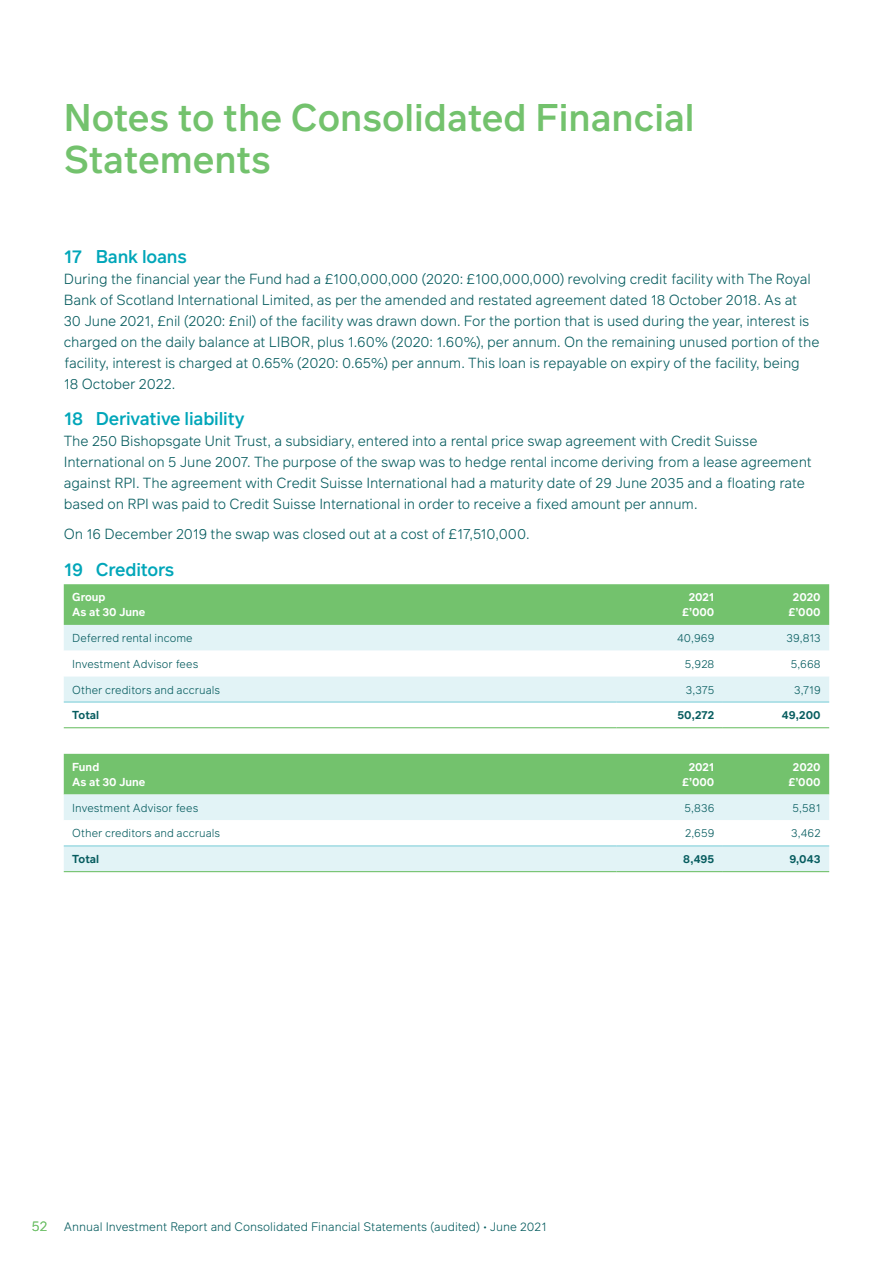
<style>
.page{position:relative;width:893px;height:1263px;background:#fff}
.page>*{position:absolute;margin:0;border:0;box-sizing:border-box;transform-origin:0 0}
.Page_header{font:500 37.5px/42px "Infra";color:#73c26d}
.sub_heading_level_2{font:500 18px "Infra";letter-spacing:-.01em;color:#00a6b9}
.Body_text{font:300 14.25px/21px "Infra";letter-spacing:-.01em;color:#065c5f}
.t1{font:300 12px "Infra";color:#065c5f}
.Table_text__l_a{font:300 11.25px "Infra";color:#065c5f}
.Table_Figs_Text__r_a{font:300 11.25px "Infra";letter-spacing:.01em;color:#065c5f}
.Table_Col_head_right{font:600 11.25px "Infra";color:#fff}
.Table_Col_head_left{font:600 11.25px "Infra";color:#fff}
.Table_Figs_Text__r_a-2{font:600 11.25px "Infra";letter-spacing:.01em;color:#065c5f}
.Table_text__l_a-2{font:600 11.25px "Infra";color:#065c5f}
.s1{font-size:13.5px;color:#73c26d}
</style>
<div class="page">
<div style="left:64px;top:584px;width:765px;height:41px;background:#73c26d"></div>
<div style="left:64px;top:625px;width:765px;height:26px;background:#e2f3f6"></div>
<svg style="left:64px;top:676px;width:765px;height:26px;background:#e0f2f5"></svg>
<hr style="left:64px;top:702px;width:553px;height:1px;background:#75cbd6">
<hr style="left:617px;top:702px;width:106px;height:1px;background:#75cbd6">
<hr style="left:723px;top:702px;width:106px;height:1px;background:#75cbd6">
<hr style="left:64px;top:727px;width:553px;height:1px;background:#73c26d">
<hr style="left:617px;top:727px;width:106px;height:1px;background:#73c26d">
<hr style="left:723px;top:727px;width:106px;height:1px;background:#73c26d">
<div style="left:64px;top:754px;width:765px;height:40px;background:#73c26d"></div>
<div style="left:64px;top:794px;width:765px;height:77px;background:#e2f3f6"></div>
<svg style="left:64px;top:820px;width:765px;height:25px"></svg>
<hr style="left:64px;top:845px;width:553px;height:1px;background:#75cbd6">
<hr style="left:617px;top:845px;width:106px;height:1px;background:#75cbd6">
<hr style="left:723px;top:845px;width:106px;height:1px;background:#75cbd6">
<hr style="left:64px;top:871px;width:553px;height:1px;background:#73c26d">
<hr style="left:617px;top:871px;width:106px;height:1px;background:#73c26d">
<hr style="left:723px;top:871px;width:106px;height:1px;background:#73c26d">
<p class="Page_header" style="left:64px;top:96px;width:632px">Notes to the Consolidated Financial<br>Statements</p>
<p class="sub_heading_level_2" style="left:64px;top:243px;width:125px">17 Bank loans</p>
<p class="Body_text" style="left:64px;top:268px;width:757px">During the financial year the Fund had a £100,000,000 (2020: £100,000,000) revolving credit facility with The Royal Bank of Scotland International Limited, as per the amended and restated agreement dated 18 October 2018. As at<br>30 June 2021, £nil (2020: £nil) of the facility was drawn down. For the portion that is used during the year, interest is charged on the daily balance at LIBOR, plus 1.60% (2020: 1.60%), per annum. On the remaining unused portion of the facility, interest is charged at 0.65% (2020: 0.65%) per annum. This loan is repayable on expiry of the facility, being<br>18 October 2022.</p>
<p class="sub_heading_level_2" style="left:64px;top:406px;width:182px">18 Derivative liability</p>
<p class="Body_text" style="left:64px;top:430px;width:749px">The 250 Bishopsgate Unit Trust, a subsidiary, entered into a rental price swap agreement with Credit Suisse International on 5 June 2007. The purpose of the swap was to hedge rental income deriving from a lease agreement against RPI. The agreement with Credit Suisse International had a maturity date of 29 June 2035 and a floating rate based on RPI was paid to Credit Suisse International in order to receive a fixed amount per annum.</p>
<p class="Body_text" style="left:64px;top:523px;width:465px">On 16 December 2019 the swap was closed out at a cost of £17,510,000.</p>
<p class="sub_heading_level_2" style="left:64px;top:556px;width:112px">19 Creditors</p>
<p class="Table_Col_head_left" style="left:72px;top:589px;width:35px">Group</p>
<p class="Table_Col_head_left" style="left:72px;top:604px;width:75px">As at 30 June</p>
<p class="Table_Col_head_right" style="left:689px;top:589px;width:27px">2021</p>
<p class="Table_Col_head_right" style="left:682px;top:604px;width:34px">£’000</p>
<p class="Table_Col_head_right" style="left:793px;top:589px;width:29px">2020</p>
<p class="Table_Col_head_right" style="left:788px;top:604px;width:34px">£’000</p>
<p class="Table_text__l_a" style="left:72px;top:630px;width:122px">Deferred rental income</p>
<p class="Table_Figs_Text__r_a" style="left:677px;top:630px;width:39px">40,969</p>
<p class="Table_Figs_Text__r_a" style="left:786px;top:630px;width:36px">39,813</p>
<p class="Table_text__l_a" style="left:72px;top:656px;width:128px">Investment Advisor fees</p>
<p class="Table_Figs_Text__r_a" style="left:685px;top:656px;width:31px">5,928</p>
<p class="Table_Figs_Text__r_a" style="left:791px;top:656px;width:31px">5,668</p>
<p class="Table_text__l_a" style="left:72px;top:682px;width:149px">Other creditors and accruals</p>
<p class="Table_Figs_Text__r_a" style="left:686px;top:682px;width:30px">3,375</p>
<p class="Table_Figs_Text__r_a" style="left:794px;top:682px;width:28px">3,719</p>
<p class="Table_text__l_a-2" style="left:72px;top:707px;width:28px">Total</p>
<p class="Table_Figs_Text__r_a-2" style="left:677px;top:707px;width:38px">50,272</p>
<p class="Table_Figs_Text__r_a-2" style="left:782px;top:707px;width:40px">49,200</p>
<p class="Table_Col_head_left" style="left:72px;top:759px;width:29px">Fund</p>
<p class="Table_Col_head_left" style="left:72px;top:774px;width:75px">As at 30 June</p>
<p class="Table_Col_head_right" style="left:689px;top:759px;width:27px">2021</p>
<p class="Table_Col_head_right" style="left:682px;top:774px;width:34px">£’000</p>
<p class="Table_Col_head_right" style="left:793px;top:759px;width:29px">2020</p>
<p class="Table_Col_head_right" style="left:788px;top:774px;width:34px">£’000</p>
<p class="Table_text__l_a" style="left:72px;top:800px;width:128px">Investment Advisor fees</p>
<p class="Table_Figs_Text__r_a" style="left:684px;top:800px;width:31px">5,836</p>
<p class="Table_Figs_Text__r_a" style="left:792px;top:800px;width:30px">5,581</p>
<p class="Table_text__l_a" style="left:72px;top:825px;width:149px">Other creditors and accruals</p>
<p class="Table_Figs_Text__r_a" style="left:685px;top:825px;width:31px">2,659</p>
<p class="Table_Figs_Text__r_a" style="left:791px;top:825px;width:31px">3,462</p>
<p class="Table_text__l_a-2" style="left:72px;top:851px;width:28px">Total</p>
<p class="Table_Figs_Text__r_a-2" style="left:683px;top:851px;width:33px">8,495</p>
<p class="Table_Figs_Text__r_a-2" style="left:789px;top:851px;width:33px">9,043</p>
<p class="t1" style="left:32px;top:1218px;width:516px"><span class="s1">52</span> Annual Investment Report and Consolidated Financial Statements (audited) • June 2021</p>
</div>
